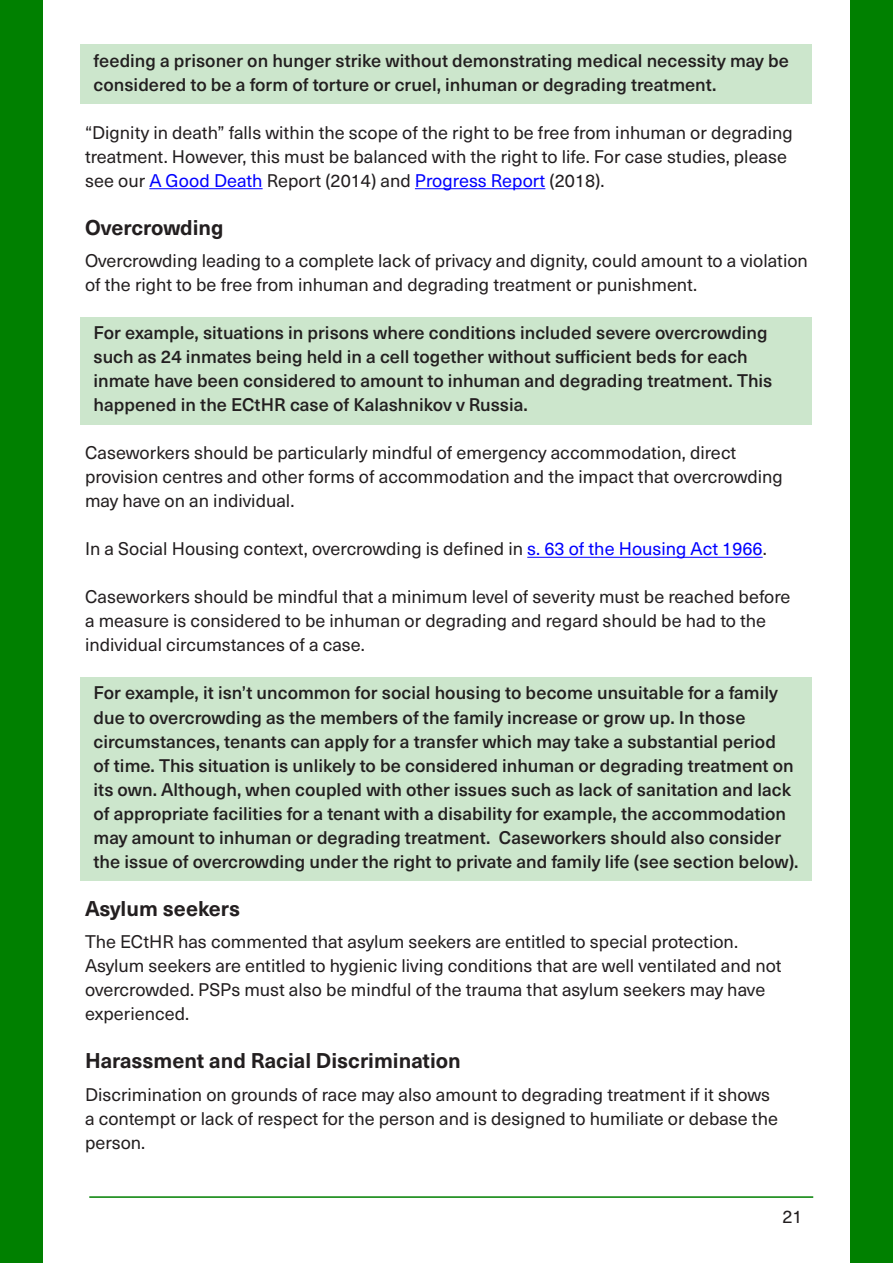
<style>
.page{position:relative;width:893px;height:1263px;background:#fff}
.page>*{position:absolute;margin:0;border:0;box-sizing:border-box;transform-origin:0 0}
.Heading_2{font:700 21px "Neue Haas Unica W1 G";color:#231f20}
.Body{font:18px/24px "Neue Haas Unica W1 G";color:#231f20}
.Body_HR_Highlight{font:500 18px/24px "Neue Haas Unica W1 G";color:#231f20}
.s1{color:#00f}
</style>
<div class="page">
<hr style="left:89px;top:1196px;width:724px;height:2px;background:#008000">
<div style="left:0;top:0;width:43px;height:1263px;background:#008000"></div>
<div style="left:850px;top:0;width:43px;height:1263px;background:#008000"></div>
<div style="left:81px;top:45px;width:731px;height:59px;background:#cce6cc"></div>
<hr style="left:149px;top:188px;width:114px;height:1px;background:#00f">
<hr style="left:415px;top:188px;width:130px;height:1px;background:#00f">
<div style="left:81px;top:317px;width:731px;height:107px;background:#cce6cc"></div>
<hr style="left:527px;top:557px;width:236px;height:1px;background:#00f">
<div style="left:81px;top:677px;width:731px;height:203px;background:#cce6cc"></div>
<p class="Body_HR_Highlight" style="left:94px;top:47px;width:697px">feeding a prisoner on hunger strike without demonstrating medical necessity may be considered to be a form of torture or cruel, inhuman or degrading treatment.</p>
<p class="Body" style="left:85px;top:120px;width:709px">“Dignity in death” falls within the scope of the right to be free from inhuman or degrading treatment. However, this must be balanced with the right to life. For case studies, please see our <span class="s1">A Good Death</span> Report (2014) and <span class="s1">Progress Report</span> (2018).</p>
<p class="Heading_2" style="left:85px;top:211px;width:140px">Overcrowding</p>
<p class="Body" style="left:85px;top:248px;width:724px">Overcrowding leading to a complete lack of privacy and dignity, could amount to a violation of the right to be free from inhuman and degrading treatment or punishment.</p>
<p class="Body_HR_Highlight" style="left:94px;top:320px;width:680px">For example, situations in prisons where conditions included severe overcrowding such as 24 inmates being held in a cell together without sufficient beds for each inmate have been considered to amount to inhuman and degrading treatment. This happened in the ECtHR case of Kalashnikov v Russia.</p>
<p class="Body" style="left:85px;top:440px;width:699px">Caseworkers should be particularly mindful of emergency accommodation, direct provision centres and other forms of accommodation and the impact that overcrowding may have on an individual.</p>
<p class="Body" style="left:85px;top:536px;width:683px">In a Social Housing context, overcrowding is defined in <span class="s1">s. 63 of the Housing Act 1966</span>.</p>
<p class="Body" style="left:85px;top:584px;width:707px">Caseworkers should be mindful that a minimum level of severity must be reached before a measure is considered to be inhuman or degrading and regard should be had to the individual circumstances of a case.</p>
<p class="Body_HR_Highlight" style="left:94px;top:680px;width:707px">For example, it isn’t uncommon for social housing to become unsuitable for a family due to overcrowding as the members of the family increase or grow up. In those circumstances, tenants can apply for a transfer which may take a substantial period<br>of time. This situation is unlikely to be considered inhuman or degrading treatment on its own. Although, when coupled with other issues such as lack of sanitation and lack of appropriate facilities for a tenant with a disability for example, the accommodation may amount to inhuman or degrading treatment. Caseworkers should also consider the issue of overcrowding under the right to private and family life (see section below).</p>
<p class="Heading_2" style="left:85px;top:892px;width:156px">Asylum seekers</p>
<p class="Body" style="left:85px;top:929px;width:698px">The ECtHR has commented that asylum seekers are entitled to special protection.<br>Asylum seekers are entitled to hygienic living conditions that are well ventilated and not overcrowded. PSPs must also be mindful of the trauma that asylum seekers may have experienced.</p>
<p class="Heading_2" style="left:85px;top:1044px;width:377px">Harassment and Racial Discrimination</p>
<p class="Body" style="left:85px;top:1081px;width:694px">Discrimination on grounds of race may also amount to degrading treatment if it shows a contempt or lack of respect for the person and is designed to humiliate or debase the person.</p>
<p class="Body" style="left:782px;top:1203px;width:22px">21</p>
</div>
